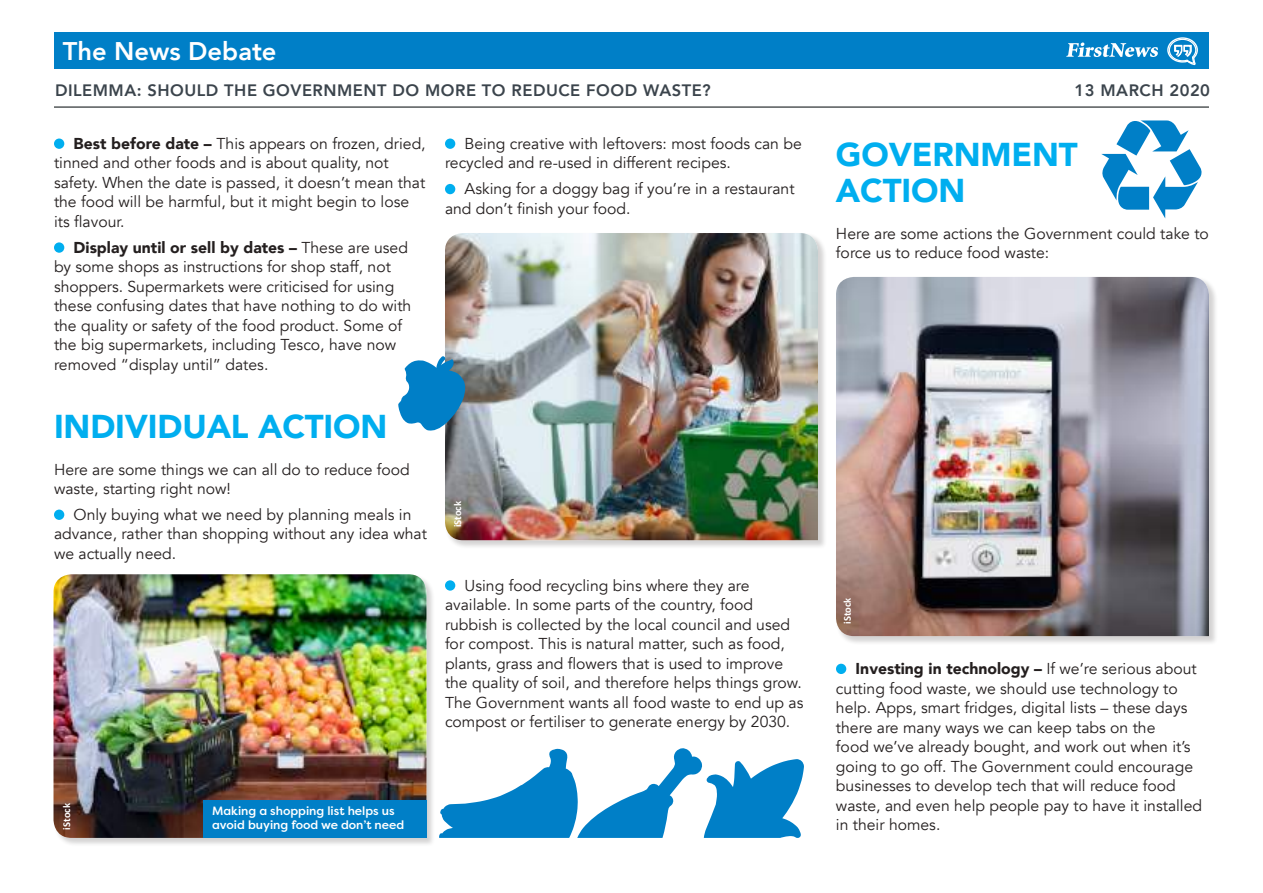
<style>
.page{position:relative;width:1263px;height:893px;background:#fff}
.page>*{position:absolute;margin:0;border:0;box-sizing:border-box;transform-origin:0 0}
.t1{font:900 33px/36px "Avenir";letter-spacing:-.005em;color:#00aeef}
.t2{font:800 25.5px "Avenir";color:#fff}
.t3{font:800 16.5px "Avenir";letter-spacing:.03em;color:#3b444c}
.t4{font:15.75px/19.5px "Avenir";color:#241f1f}
.t5{font:500 12px/14.4px "Filson Pro";color:#fff}
.t6{font:700 10.5px "Calibri";color:#fff}
.s1{font-weight:900}
</style>
<div class="page">
<hr style="left:54px;top:106px;width:1155px;height:2px;background:#54595a">
<div style="left:54px;top:33px;width:1155px;height:36px;background:#007fc7"></div>
<svg style="left:1066px;top:43px;width:92px;height:14px"></svg>
<svg style="left:1167px;top:37px;width:31px;height:29px"></svg>
<div style="left:54px;top:139px;width:10px;height:10px;background:#00aeef;border-radius:50%"></div>
<div style="left:54px;top:242px;width:10px;height:11px;background:#00aeef;border-radius:50%"></div>
<div style="left:54px;top:510px;width:10px;height:10px;background:#00aeef;border-radius:50%"></div>
<div style="left:445px;top:139px;width:10px;height:10px;background:#00aeef;border-radius:50%"></div>
<div style="left:445px;top:184px;width:10px;height:10px;background:#00aeef;border-radius:50%"></div>
<div style="left:445px;top:580px;width:10px;height:11px;background:#00aeef;border-radius:50%"></div>
<div style="left:836px;top:664px;width:10px;height:10px;background:#00aeef;border-radius:50%"></div>
<div style="left:53px;top:574px;width:382px;height:272px;background:#241f1f;opacity:.2"></div>
<img style="left:54px;top:574px;width:372px;height:264px">
<div style="left:444px;top:233px;width:383px;height:316px;background:#241f1f;opacity:.2"></div>
<img style="left:445px;top:233px;width:373px;height:307px">
<div style="left:835px;top:276px;width:383px;height:369px;background:#241f1f;opacity:.2"></div>
<img style="left:836px;top:277px;width:373px;height:359px">
<div style="left:204px;top:800px;width:223px;height:37px;background:#007fc7"></div>
<svg style="left:398px;top:356px;width:68px;height:76px"></svg>
<svg style="left:439px;top:748px;width:365px;height:90px"></svg>
<svg style="left:1101px;top:120px;width:101px;height:98px"></svg>
<h2 class="t2" style="left:63px;top:31px;width:215px">The News Debate</h2>
<p class="t3" style="left:55px;top:78px;width:657px">DILEMMA: SHOULD THE GOVERNMENT DO MORE TO REDUCE FOOD WASTE?</p>
<p class="t3" style="left:1074px;top:78px;width:137px">13 MARCH 2020</p>
<p class="t4" style="left:54px;top:134px;width:373px;text-indent:20px"><span class="s1">Best before date –</span> This appears on frozen, dried, tinned and other foods and is about quality, not safety. When the date is passed, it doesn’t mean that the food will be harmful, but it might begin to lose its flavour.</p>
<p class="t4" style="left:54px;top:238px;width:359px;text-indent:20px"><span class="s1">Display until or sell by dates –</span> These are used by some shops as instructions for shop staff, not shoppers. Supermarkets were criticised for using these confusing dates that have nothing to do with the quality or safety of the food product. Some of the big supermarkets, including Tesco, have now removed “display until” dates.</p>
<h1 class="t1" style="left:54px;top:408px;width:335px">INDIVIDUAL ACTION</h1>
<p class="t4" style="left:54px;top:460px;width:357px">Here are some things we can all do to reduce food waste, starting right now!</p>
<p class="t4" style="left:54px;top:505px;width:374px;text-indent:20px">Only buying what we need by planning meals in advance, rather than shopping without any idea what we actually need.</p>
<p class="t4" style="left:445px;top:134px;width:358px;text-indent:20px">Being creative with leftovers: most foods can be recycled and re-used in different recipes.</p>
<p class="t4" style="left:445px;top:179px;width:351px;text-indent:20px">Asking for a doggy bag if you’re in a restaurant and don’t finish your food.</p>
<p class="t6" style="left:451px;top:527px;width:28px;rotate:-90deg">iStock</p>
<p class="t4" style="left:445px;top:576px;width:360px;text-indent:20px">Using food recycling bins where they are available. In some parts of the country, food rubbish is collected by the local council and used for compost. This is natural matter, such as food, plants, grass and flowers that is used to improve the quality of soil, and therefore helps things grow.<br>The Government wants all food waste to end up as compost or fertiliser to generate energy by 2030.</p>
<p class="t6" style="left:60px;top:829px;width:28px;rotate:-90deg">iStock</p>
<p class="t5" style="left:212px;top:803px;width:194px">Making a shopping list helps us avoid buying food we don’t need</p>
<h1 class="t1" style="left:836px;top:136px;width:243px">GOVERNMENT<br>ACTION</h1>
<p class="t4" style="left:836px;top:224px;width:374px">Here are some actions the Government could take to force us to reduce food waste:</p>
<p class="t6" style="left:841px;top:624px;width:28px;rotate:-90deg">iStock</p>
<p class="t4" style="left:836px;top:659px;width:368px;text-indent:20px"><span class="s1">Investing in technology –</span> If we’re serious about cutting food waste, we should use technology to help. Apps, smart fridges, digital lists – these days there are many ways we can keep tabs on the<br>food we’ve already bought, and work out when it’s going to go off. The Government could encourage businesses to develop tech that will reduce food waste, and even help people pay to have it installed in their homes.</p>
</div>
